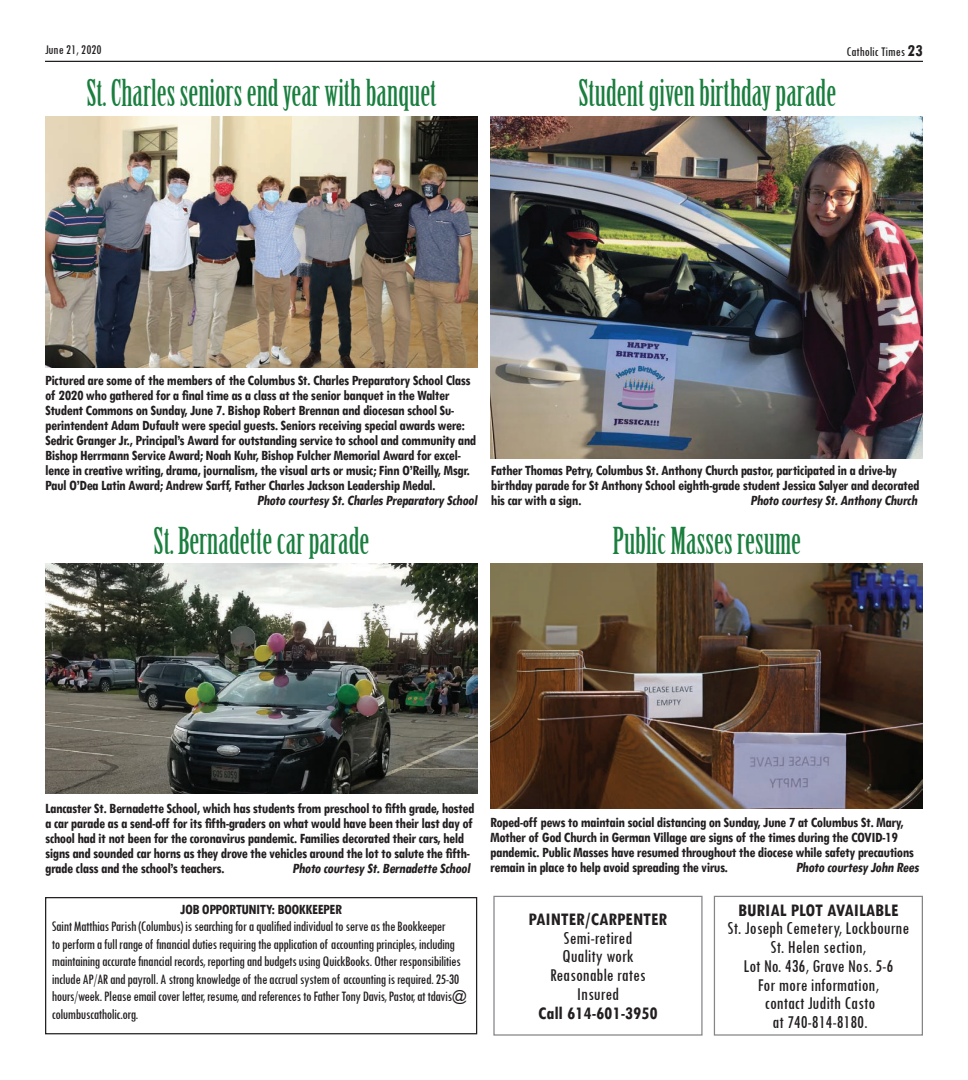
<style>
.page{position:relative;width:968px;height:1080px;background:#fff}
.page>*{position:absolute;margin:0;border:0;box-sizing:border-box;transform-origin:0 0}
.t1{font:36.25px "Birch Std";color:#197e3e}
.t2{font:condensed 18.75px/18.8px "Tw Cen";color:#231f20;text-align:center}
.t3{font:700 condensed 18.75px "Tw Cen";color:#231f20}
.t4{font:700 condensed 15px/15px "Tw Cen";letter-spacing:-.03em;color:#231f20}
.t5{font:condensed 15px/17.5px "Tw Cen";letter-spacing:-.03em;color:#231f20}
.t6{font:condensed 13.75px "Tw Cen";color:#231f20}
.s1{font-weight:700;font-size:17.5px}
</style>
<div class="page">
<hr style="left:45px;top:61px;width:877px;height:1px;background:#231f20">
<div style="left:493px;top:896px;width:209px;height:140px;border:1px solid #838588"></div>
<div style="left:713px;top:896px;width:210px;height:140px;border:1px solid #838588"></div>
<div style="left:45px;top:897px;width:432px;height:137px;border:1px solid #231f20"></div>
<img style="left:45px;top:116px;width:432px;height:252px">
<img style="left:491px;top:116px;width:431px;height:343px">
<img style="left:45px;top:564px;width:432px;height:230px">
<img style="left:490px;top:564px;width:432px;height:244px">
<p class="t6" style="left:45px;top:41px;width:58px">June 21, 2020</p>
<p class="t6" style="left:846px;top:44px;width:78px">Catholic Times <span class="s1">23</span></p>
<h1 class="t1" style="left:86px;top:72px;width:352px">St. Charles seniors end year with banquet</h1>
<h1 class="t1" style="left:578px;top:72px;width:259px">Student given birthday parade</h1>
<p class="t4" style="left:45px;top:372px;width:427px">Pictured are some of the members of the Columbus St. Charles Preparatory School Class</p>
<p class="t4" style="left:45px;top:387px;width:406px">of 2020 who gathered for a final time as a class at the senior banquet in the Walter</p>
<p class="t4" style="left:45px;top:402px;width:411px">Student Commons on Sunday, June 7. Bishop Robert Brennan and diocesan school Su-</p>
<p class="t4" style="left:45px;top:417px;width:421px">perintendent Adam Dufault were special guests. Seniors receiving special awards were:</p>
<p class="t4" style="left:45px;top:432px;width:433px">Sedric Granger Jr., Principal’s Award for outstanding service to school and community and</p>
<p class="t4" style="left:45px;top:447px;width:417px">Bishop Herrmann Service Award; Noah Kuhr, Bishop Fulcher Memorial Award for excel-</p>
<p class="t4" style="left:45px;top:462px;width:426px">lence in creative writing, drama, journalism, the visual arts or music; Finn O’Reilly, Msgr.</p>
<p class="t4" style="left:45px;top:477px;width:392px">Paul O’Dea Latin Award; Andrew Sarff, Father Charles Jackson Leadership Medal.</p>
<p class="t4" style="left:257px;top:492px;width:224px">Photo courtesy St.CharlesPreparatory School</p>
<h1 class="t1" style="left:154px;top:520px;width:217px">St. Bernadette car parade</h1>
<p class="t4" style="left:491px;top:462px;width:430px">Father Thomas Petry, Columbus St. Anthony Church pastor, participated in a drive-by birthday parade for St Anthony School eighth-grade student Jessica Salyer and decorated his car with a sign.</p>
<p class="t4" style="left:750px;top:492px;width:171px">Photo courtesy St.Anthony Church</p>
<h1 class="t1" style="left:612px;top:520px;width:190px">Public Masses resume</h1>
<p class="t4" style="left:45px;top:800px;width:431px">Lancaster St. Bernadette School, which has students from preschool to fifth grade, hosted a car parade as a send-off for its fifth-graders on what would have been their last day of school had it not been for the coronavirus pandemic. Families decorated their cars, held signs and sounded car horns as they drove the vehicles around the lot to salute the fifth&shy;grade class and the school’s teachers.</p>
<p class="t4" style="left:292px;top:860px;width:182px">Photo courtesy St.Bernadette School</p>
<p class="t4" style="left:180px;top:901px;width:37px">Job Opportunit</p>
<p class="t4" style="left:266px;top:901px;width:26px">y: Bookkeeper</p>
<p class="t5" style="left:52px;top:917px;width:417px">Saint Matthias Parish (Columbus) is searching for a qualified individual to serve as the Bookkeeper<br>to perform a full range of financial duties requiring the application of accounting principles, including maintaining accurate financial records, reporting and budgets using QuickBooks. Other responsibilities include AP/AR and payroll. A strong knowledge of the accrual system of accounting is required. 25-30 hours/week. Please email cover letter, resume, and references to Father Tony Davis, Pastor, at tdavis@ columbuscatholic.org.</p>
<p class="t4" style="left:490px;top:814px;width:425px">Roped-off pews to maintain social distancing on Sunday, June 7 at Columbus St. Mary, Mother of God Church in German Village are signs of the times during the COVID-19 pandemic. Public Masses have resumed throughout the diocese while safety precautions remain in place to help avoid spreading the virus.</p>
<p class="t4" style="left:795px;top:859px;width:127px">Photo courtesy John Rees</p>
<p class="t3" style="left:528px;top:908px;width:26px">Painter</p>
<p class="t3" style="left:585px;top:908px;width:33px">/Carpenter</p>
<p class="t2" style="left:550px;top:928px;width:97px">Semi-retired<br>Quality work<br>Reasonable rates<br>Insured</p>
<p class="t3" style="left:538px;top:1002px;width:121px">Call 614-601-3950</p>
<p class="t3" style="left:738px;top:898px;width:162px">BURIAL PLOT AVAILABLE</p>
<p class="t2" style="left:727px;top:919px;width:183px">St. Joseph Cemetery, Lockbourne<br>St. Helen section,<br>Lot No. 436, Grave Nos. 5-6<br>For more information,<br>contact Judith Casto<br>at 740-814-8180.</p>
</div>
